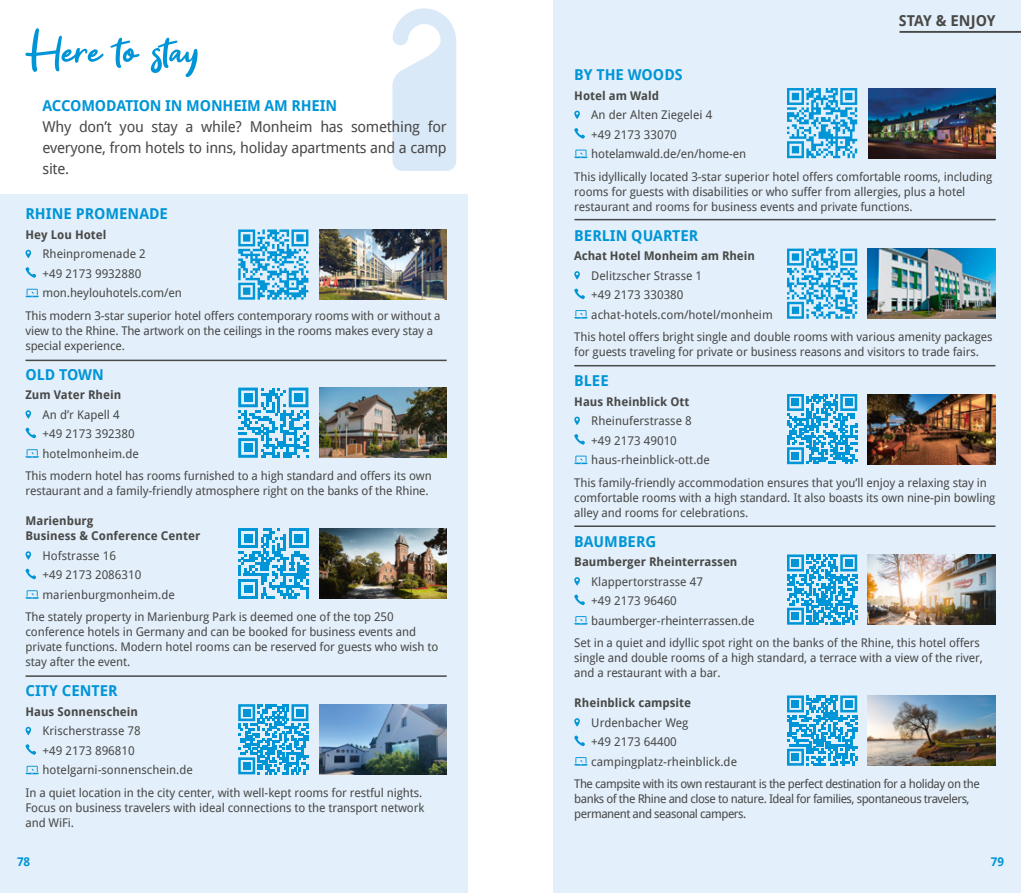
<style>
.page{position:relative;width:1021px;height:893px;background:#fff}
.page>*{position:absolute;margin:0;border:0;box-sizing:border-box;transform-origin:0 0}
.t1{font:54px "Get Show";color:#0095d6}
.t2{font:15px/21px "Droid Sans";letter-spacing:-.02em;color:#494948;text-align:justify}
.t3{font:700 15px "Droid Sans";color:#0095d6}
.t4{font:700 15px "Droid Sans";color:#494948}
.t5{font:12px/19.5px "Droid Sans";letter-spacing:-.01em;color:#494948}
.t6{font:700 12px/15px "Droid Sans";color:#494948}
.t7{font:12px/15px "Droid Sans";letter-spacing:-.04em;color:#494948}
.t8{font:700 12px "Droid Sans";color:#0095d6}
</style>
<div class="page">
<div style="left:0;top:195px;width:468px;height:698px;background:#e3effa"></div>
<svg style="left:392px;top:8px;width:64px;height:163px"></svg>
<svg style="left:26px;top:250px;width:5px;height:8px"></svg>
<svg style="left:25px;top:267px;width:11px;height:11px"></svg>
<svg style="left:26px;top:289px;width:13px;height:8px"></svg>
<svg style="left:26px;top:410px;width:5px;height:9px"></svg>
<svg style="left:25px;top:428px;width:11px;height:10px"></svg>
<svg style="left:26px;top:449px;width:13px;height:9px"></svg>
<svg style="left:26px;top:551px;width:5px;height:9px"></svg>
<svg style="left:25px;top:569px;width:11px;height:10px"></svg>
<svg style="left:26px;top:590px;width:13px;height:9px"></svg>
<svg style="left:26px;top:727px;width:5px;height:8px"></svg>
<svg style="left:25px;top:744px;width:11px;height:11px"></svg>
<svg style="left:26px;top:766px;width:13px;height:8px"></svg>
<div style="left:553px;top:0;width:467px;height:893px;background:#e3effa"></div>
<img style="left:319px;top:529px;width:127px;height:70px">
<svg style="left:574px;top:111px;width:6px;height:8px"></svg>
<svg style="left:574px;top:128px;width:11px;height:11px"></svg>
<svg style="left:574px;top:150px;width:13px;height:8px"></svg>
<svg style="left:574px;top:271px;width:6px;height:9px"></svg>
<svg style="left:574px;top:289px;width:11px;height:10px"></svg>
<svg style="left:574px;top:310px;width:13px;height:9px"></svg>
<svg style="left:574px;top:417px;width:6px;height:8px"></svg>
<svg style="left:574px;top:434px;width:11px;height:11px"></svg>
<svg style="left:574px;top:456px;width:13px;height:8px"></svg>
<svg style="left:574px;top:577px;width:6px;height:9px"></svg>
<svg style="left:574px;top:595px;width:11px;height:10px"></svg>
<svg style="left:574px;top:616px;width:13px;height:9px"></svg>
<svg style="left:574px;top:718px;width:6px;height:9px"></svg>
<svg style="left:574px;top:736px;width:11px;height:10px"></svg>
<svg style="left:574px;top:757px;width:13px;height:9px"></svg>
<hr style="left:574px;top:365px;width:421px;height:1px;background:#494948">
<hr style="left:26px;top:675px;width:420px;height:2px;background:#494948">
<hr style="left:26px;top:360px;width:420px;height:1px;background:#494948">
<img style="left:319px;top:704px;width:127px;height:70px">
<svg style="left:238px;top:704px;width:70px;height:70px"></svg>
<div style="left:243px;top:709px;width:7px;height:7px;background:#0095d6"></div>
<div style="left:296px;top:709px;width:7px;height:7px;background:#0095d6"></div>
<div style="left:243px;top:762px;width:7px;height:7px;background:#0095d6"></div>
<img style="left:319px;top:388px;width:127px;height:70px">
<svg style="left:238px;top:388px;width:70px;height:70px"></svg>
<div style="left:244px;top:393px;width:8px;height:9px;background:#0095d6"></div>
<div style="left:294px;top:393px;width:9px;height:9px;background:#0095d6"></div>
<div style="left:244px;top:444px;width:8px;height:8px;background:#0095d6"></div>
<svg style="left:238px;top:529px;width:70px;height:70px"></svg>
<img style="left:319px;top:229px;width:127px;height:71px">
<svg style="left:238px;top:229px;width:70px;height:71px"></svg>
<img style="left:868px;top:88px;width:127px;height:70px">
<svg style="left:787px;top:88px;width:70px;height:70px"></svg>
<img style="left:867px;top:249px;width:128px;height:70px">
<svg style="left:787px;top:249px;width:70px;height:70px"></svg>
<img style="left:867px;top:394px;width:128px;height:70px">
<svg style="left:787px;top:394px;width:70px;height:70px"></svg>
<div style="left:791px;top:399px;width:8px;height:7px;background:#0095d6"></div>
<div style="left:845px;top:399px;width:7px;height:7px;background:#0095d6"></div>
<div style="left:791px;top:452px;width:8px;height:7px;background:#0095d6"></div>
<hr style="left:574px;top:525px;width:421px;height:2px;background:#494948">
<hr style="left:574px;top:219px;width:421px;height:1px;background:#494948">
<img style="left:867px;top:554px;width:128px;height:71px">
<svg style="left:787px;top:554px;width:70px;height:71px"></svg>
<div style="left:791px;top:559px;width:8px;height:8px;background:#0095d6"></div>
<div style="left:845px;top:559px;width:7px;height:8px;background:#0095d6"></div>
<div style="left:791px;top:613px;width:8px;height:7px;background:#0095d6"></div>
<svg style="left:787px;top:695px;width:70px;height:71px"></svg>
<div style="left:791px;top:700px;width:8px;height:8px;background:#0095d6"></div>
<div style="left:845px;top:700px;width:7px;height:8px;background:#0095d6"></div>
<div style="left:791px;top:754px;width:8px;height:7px;background:#0095d6"></div>
<img style="left:867px;top:695px;width:128px;height:71px">
<hr style="left:899px;top:31px;width:121px;height:2px;background:#494948">
<h1 class="t1" style="left:26px;top:21px;width:176px">Here to stay</h1>
<p class="t3" style="left:43px;top:95px;width:296px">ACCOMODATION IN MONHEIM AM RHEIN</p>
<p class="t2" style="left:43px;top:115px;width:405px">Why don’t you stay a while? Monheim has something for everyone, from hotels to inns, holiday apartments and a camp site.</p>
<p class="t3" style="left:26px;top:203px;width:144px">RHINE PROMENADE</p>
<p class="t6" style="left:26px;top:227px;width:83px">Hey Lou Hotel</p>
<p class="t5" style="left:43px;top:244px;width:141px">Rheinpromenade 2<br>+49 2173 9932880 mon.heylouhotels.com/en</p>
<p class="t5" style="left:26px;top:308px;width:416px;line-height:15px">This modern 3-star superior hotel offers contemporary rooms with or without a view to the Rhine. The artwork on the ceilings in the rooms makes every stay a special experience.</p>
<p class="t3" style="left:26px;top:364px;width:80px">OLD TOWN</p>
<p class="t6" style="left:26px;top:387px;width:97px">Zum Vater Rhein</p>
<p class="t5" style="left:43px;top:404px;width:98px">An d’r Kapell 4 +49 2173 392380 hotelmonheim.de</p>
<p class="t5" style="left:26px;top:468px;width:408px;line-height:15px">This modern hotel has rooms furnished to a high standard and offers its own restaurant and a family-friendly atmosphere right on the banks of the Rhine.</p>
<p class="t6" style="left:26px;top:513px;width:176px">Marienburg<br>Business &amp; Conference Center</p>
<p class="t5" style="left:43px;top:545px;width:134px">Hofstrasse 16<br>+49 2173 2086310 marienburgmonheim.de</p>
<p class="t5" style="left:26px;top:609px;width:414px;line-height:15px">The stately property in Marienburg Park is deemed one of the top 250 conference hotels in Germany and can be booked for business events and private functions. Modern hotel rooms can be reserved for guests who wish to stay after the event.</p>
<p class="t3" style="left:26px;top:680px;width:94px">CITY CENTER</p>
<p class="t6" style="left:26px;top:704px;width:114px">Haus Sonnenschein</p>
<p class="t5" style="left:43px;top:721px;width:152px">Krischerstrasse 78<br>+49 2173 896810 hotelgarni-sonnenschein.de</p>
<p class="t5" style="left:26px;top:785px;width:400px;line-height:15px">In a quiet location in the city center, with well-kept rooms for restful nights.<br>Focus on business travelers with ideal connections to the transport network and WiFi.</p>
<p class="t4" style="left:898px;top:10px;width:98px">STAY &amp; ENJOY</p>
<p class="t3" style="left:574px;top:64px;width:110px">BY THE WOODS</p>
<p class="t6" style="left:574px;top:87px;width:86px">Hotel am Wald</p>
<p class="t5" style="left:591px;top:105px;width:156px">An der Alten Ziegelei 4<br>+49 2173 33070 hotelamwald.de/en/home-en</p>
<p class="t5" style="left:574px;top:168px;width:419px;line-height:15px">This idyllically located 3-star superior hotel offers comfortable rooms, including rooms for guests with disabilities or who suffer from allergies, plus a hotel restaurant and rooms for business events and private functions.</p>
<p class="t3" style="left:574px;top:225px;width:126px">BERLIN QUARTER</p>
<p class="t6" style="left:574px;top:248px;width:182px">Achat Hotel Monheim am Rhein</p>
<p class="t5" style="left:591px;top:265px;width:183px">Delitzscher Strasse 1<br>+49 2173 330380 achat-hotels.com/hotel/monheim</p>
<p class="t5" style="left:574px;top:329px;width:419px;line-height:15px">This hotel offers bright single and double rooms with various amenity packages for guests traveling for private or business reasons and visitors to trade fairs.</p>
<p class="t3" style="left:574px;top:370px;width:36px">BLEE</p>
<p class="t6" style="left:574px;top:393px;width:117px">Haus Rheinblick Ott</p>
<p class="t5" style="left:591px;top:411px;width:120px">Rheinuferstrasse 8 +49 2173 49010 haus-rheinblick-ott.de</p>
<p class="t5" style="left:574px;top:474px;width:423px;line-height:15px">This family-friendly accommodation ensures that you’ll enjoy a relaxing stay in comfortable rooms with a high standard. It also boasts its own nine-pin bowling alley and rooms for celebrations.</p>
<p class="t3" style="left:574px;top:531px;width:84px">BAUMBERG</p>
<p class="t6" style="left:574px;top:554px;width:165px">Baumberger Rheinterrassen</p>
<p class="t5" style="left:591px;top:571px;width:165px">Klappertorstrasse 47<br>+49 2173 96460 baumberger-rheinterrassen.de</p>
<p class="t5" style="left:574px;top:635px;width:410px;line-height:15px">Set in a quiet and idyllic spot right on the banks of the Rhine, this hotel offers single and double rooms of a high standard, a terrace with a view of the river, and a restaurant with a bar.</p>
<p class="t6" style="left:574px;top:695px;width:118px">Rheinblick campsite</p>
<p class="t5" style="left:591px;top:712px;width:147px">Urdenbacher Weg<br>+49 2173 64400 campingplatz-rheinblick.de</p>
<p class="t7" style="left:574px;top:776px;width:407px">The campsite with its own restaurant is the perfect destination for a holiday on the banks of the Rhine and close to nature. Ideal for families, spontaneous travelers, permanent and seasonal campers.</p>
<p class="t8" style="left:17px;top:853px;width:15px">78</p>
<p class="t8" style="left:990px;top:853px;width:15px">79</p>
</div>
